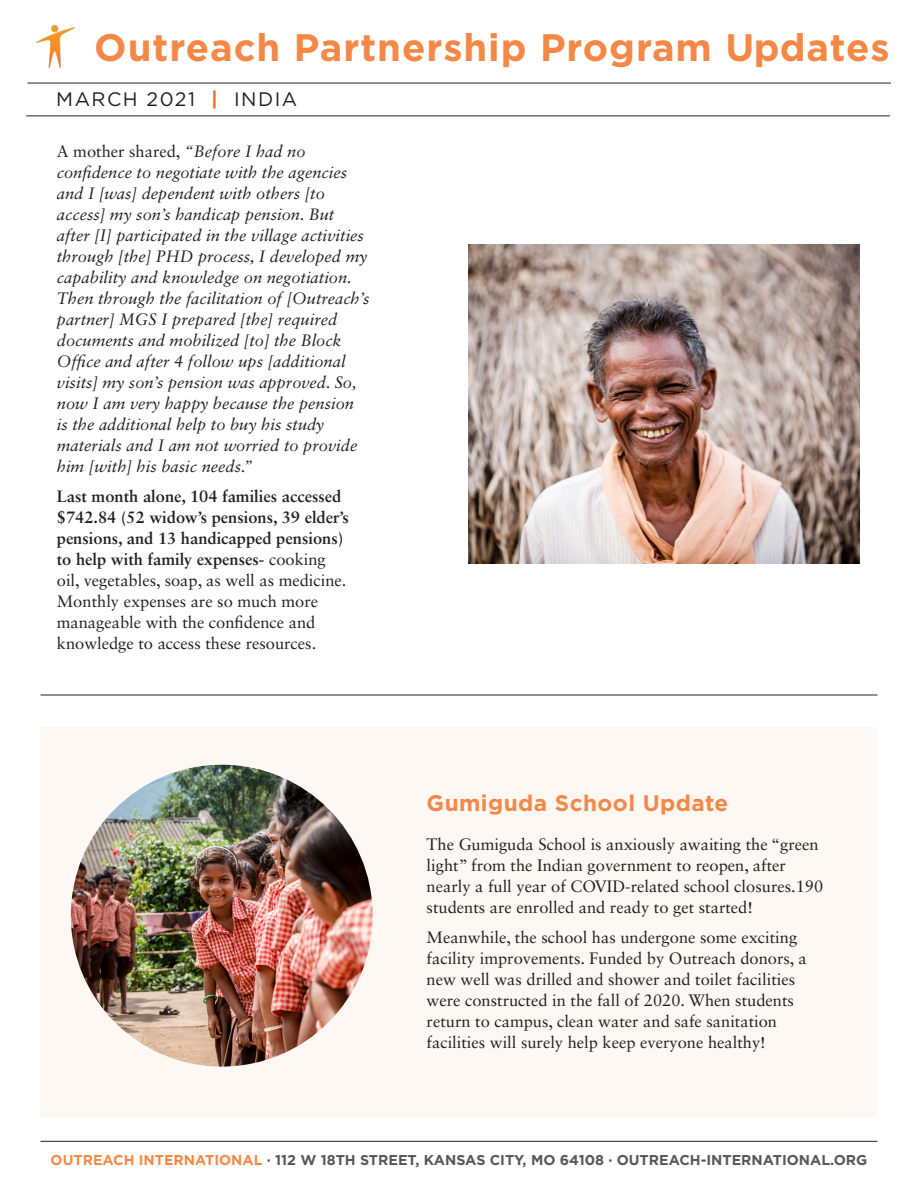
<style>
.page{position:relative;width:918px;height:1188px;background:#fff}
.page>*{position:absolute;margin:0;border:0;box-sizing:border-box;transform-origin:0 0}
.t1{font:700 38.25px "Gotham";letter-spacing:.025em;color:#f58846}
.t2{font:700 22.5px "Gotham";letter-spacing:.02em;color:#f58846}
.t3{font:19.5px "Gotham";letter-spacing:.075em;color:#231f20}
.t4{font:16.5px/21px "Sabon LT Std";color:#231f20}
.t5{font:italic 16.5px/21px "Sabon LT Std";color:#231f20}
.t6{font:700 14.25px "Gotham";color:#57585a}
.s1{font-weight:700;color:#f36c21}
.s2{font-style:normal}
.s3{font-weight:700}
.s4{color:#f58846}
</style>
<div class="page">
<div style="left:40px;top:727px;width:838px;height:390px;background:#fef8f4"></div>
<img style="left:35px;top:25px;width:40px;height:43px">
<hr style="left:26px;top:116px;width:864px;height:1px;background:#231f20">
<hr style="left:27px;top:83px;width:864px;height:1px;background:#231f20">
<img style="left:468px;top:244px;width:392px;height:320px">
<hr style="left:40px;top:695px;width:838px;height:1px;background:#231f20">
<hr style="left:40px;top:1141px;width:838px;height:1px;background:#231f20">
<img style="left:71px;top:765px;width:302px;height:302px;border-radius:151px">
<p class="t1" style="left:94px;top:22px;width:797px">Outreach Partnership Program Updates</p>
<p class="t3" style="left:56px;top:86px;width:242px">MARCH 2021 <span class="s1">|</span> INDIA</p>
<p class="t5" style="left:57px;top:141px;width:314px"><span class="s2">A mother shared,</span> “Before I had no confidence to negotiate with the agencies and I [was] dependent with others [to access] my son’s handicap pension. But after [I] participated in the village activities through [the] PHD process, I developed my capability and knowledge on negotiation.<br>Then through the facilitation of [Outreach’s partner] MGS I prepared [the] required documents and mobilized [to] the Block Office and after 4 follow ups [additional visits] my son’s pension was approved. So, now I am very happy because the pension<br>is the additional help to buy his study materials and I am not worried to provide him [with] his basic needs.”</p>
<p class="t4" style="left:57px;top:486px;width:294px"><span class="s3">Last month alone, 104 families accessed $742.84 (52 widow’s pensions, 39 elder’s pensions, and 13 handicapped pensions) to help with family expenses-</span> cooking oil, vegetables, soap, as well as medicine.<br>Monthly expenses are so much more manageable with the confidence and knowledge to access these resources.</p>
<p class="t2" style="left:427px;top:788px;width:303px">Gumiguda School Update</p>
<p class="t4" style="left:427px;top:834px;width:398px">The Gumiguda School is anxiously awaiting the “green light” from the Indian government to reopen, after nearly a full year of COVID-related school closures.190 students are enrolled and ready to get started!</p>
<p class="t4" style="left:427px;top:927px;width:382px">Meanwhile, the school has undergone some exciting facility improvements. Funded by Outreach donors, a new well was drilled and shower and toilet facilities were constructed in the fall of 2020. When students return to campus, clean water and safe sanitation facilities will surely help keep everyone healthy!</p>
<p class="t6" style="left:51px;top:1150px;width:818px"><span class="s4">OUTREACH INTERNATIONAL</span> · 112 W 18TH STREET, KANSAS CITY, MO 64108 · OUTREACH-INTERNATIONAL.ORG</p>
</div>
